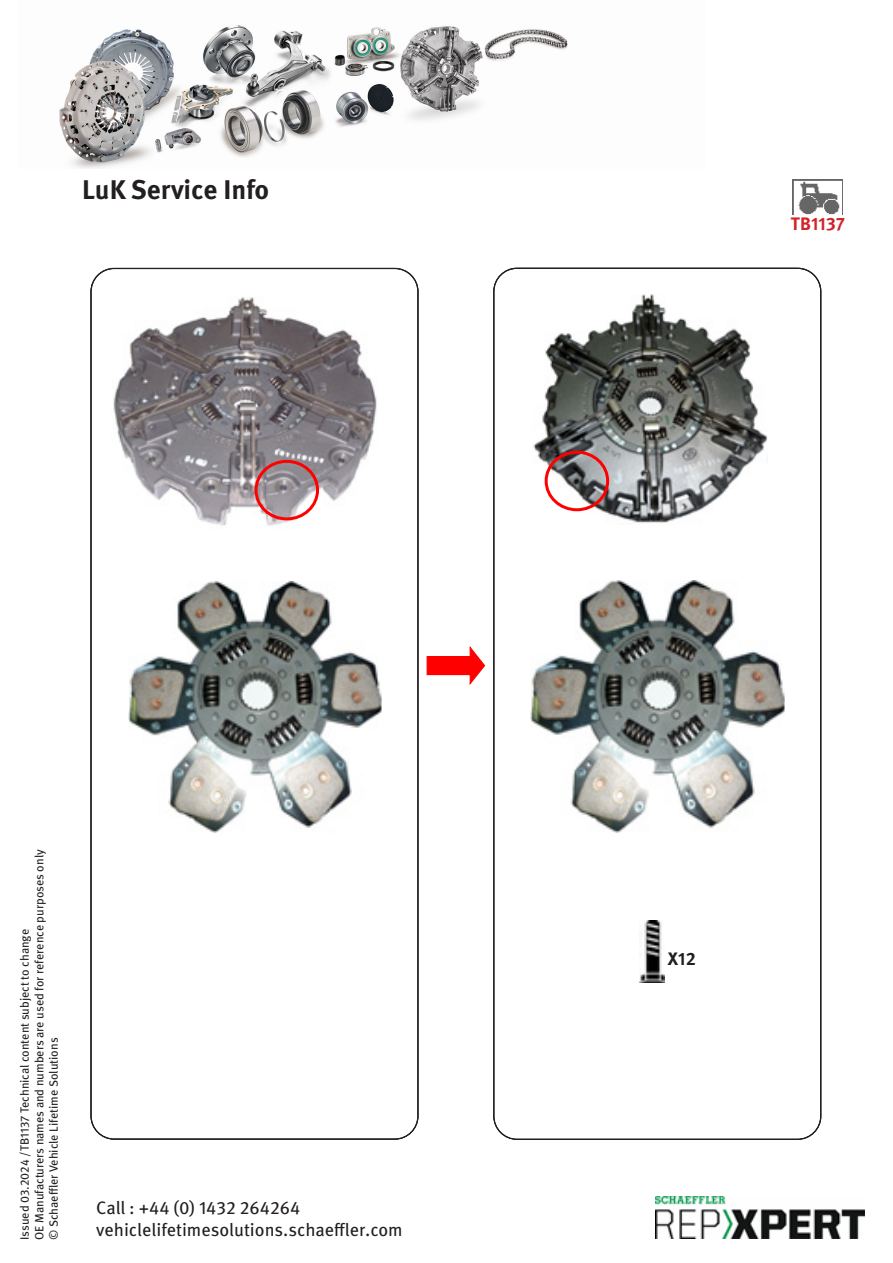
<style>
.page{position:relative;width:893px;height:1263px;background:#fff}
.page>*{position:absolute;margin:0;border:0;box-sizing:border-box;transform-origin:0 0}
.t1{font:700 27px "Meta OT";color:#231f20}
.t2{font:18px "Meta OT";color:#231f20}
.t3{font:700 18px "Meta OT";color:#d1232a}
.t4{font:700 18px "Meta OT";color:#231f20}
.t5{font:12px "Meta OT";color:#231f20}
</style>
<div class="page">
<img style="left:59px;top:25px;width:509px;height:144px">
<img style="left:655px;top:1196px;width:210px;height:43px">
<img style="left:639px;top:921px;width:25px;height:61px">
<img style="left:792px;top:179px;width:50px;height:36px">
<img style="left:113px;top:297px;width:264px;height:229px">
<div style="left:254px;top:460px;width:65px;height:60px;border:3px solid #f00;border-radius:50%"></div>
<img style="left:533px;top:294px;width:234px;height:229px">
<div style="left:545px;top:451px;width:64px;height:60px;border:3px solid #f00;border-radius:50%"></div>
<img style="left:128px;top:581px;width:254px;height:251px">
<img style="left:531px;top:581px;width:254px;height:251px">
<svg style="left:427px;top:646px;width:59px;height:39px"></svg>
<p class="t1" style="left:82px;top:172px;width:189px">LuK Service Info</p>
<p class="t5" style="left:32px;top:1240px;width:392px;rotate:-90deg">OE Manufacturers names and numbers are used for reference purposes only</p>
<p class="t5" style="left:17px;top:1240px;width:312px;rotate:-90deg">Issued 03.2024 /TB1137 Technical content subject to change</p>
<p class="t5" style="left:46px;top:1240px;width:204px;rotate:-90deg">© Schaeffler Vehicle Lifetime Solutions</p>
<p class="t2" style="left:96px;top:1197px;width:206px">Call : +44 (0) 1432 264264</p>
<p class="t2" style="left:96px;top:1218px;width:308px">vehiclelifetimesolutions.schaeffler.com</p>
<p class="t3" style="left:791px;top:213px;width:56px">TB1137</p>
<p class="t4" style="left:668px;top:947px;width:30px">X12</p>
</div>
